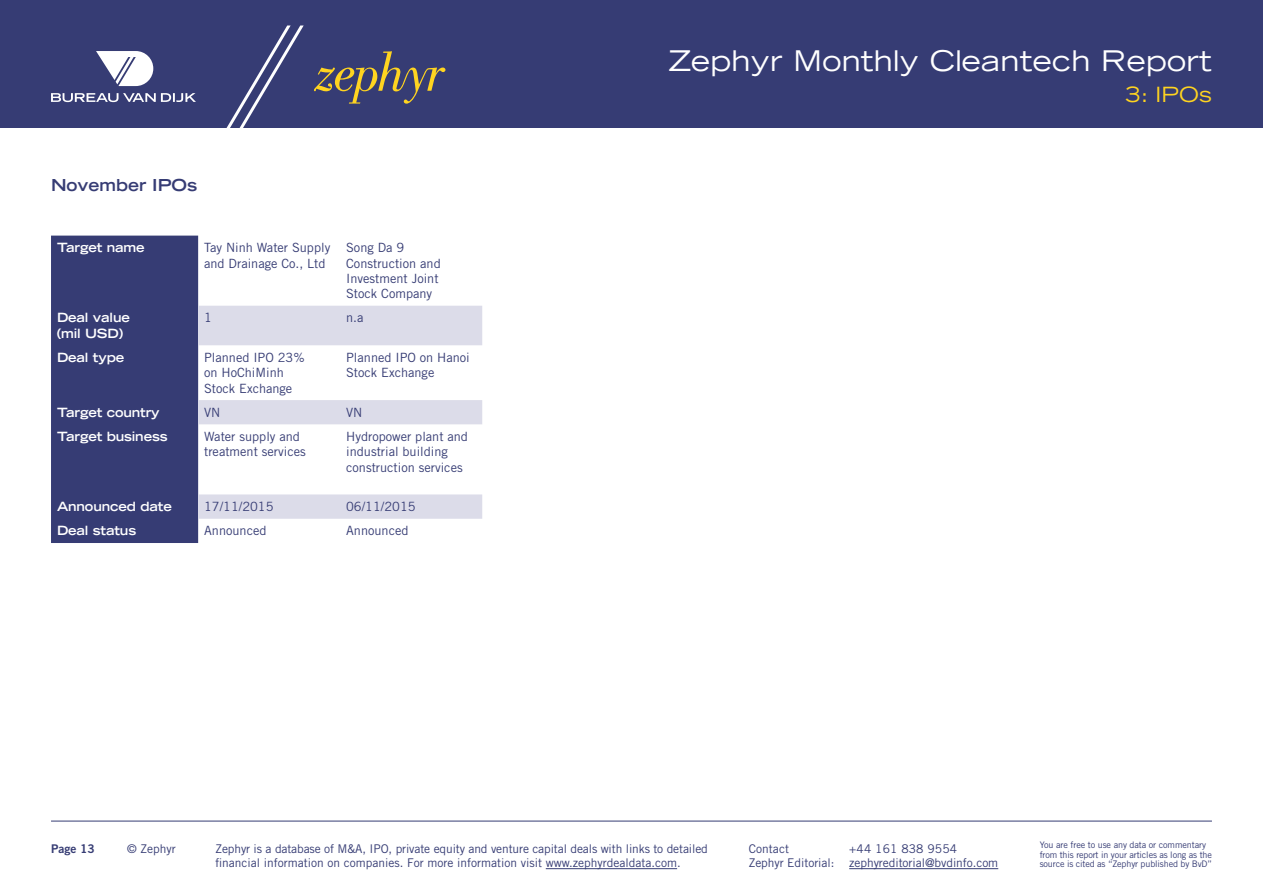
<style>
.page{position:relative;width:1263px;height:893px;background:#fff}
.page>*{position:absolute;margin:0;border:0;box-sizing:border-box;transform-origin:0 0}
.t1{font:expanded 28.5px "Trade Gothic LT Std";letter-spacing:.01em;color:#fff}
.t2{font:expanded 21px "Trade Gothic LT Std";color:#ffd420}
.t3{font:700 expanded 16.5px "Trade Gothic LT Std";color:#363c74}
.t4{font:12.75px/15.3px "Trade Gothic LT Std";color:#363c74}
.t5{font:700 expanded 12.75px/15.3px "Trade Gothic LT Std";letter-spacing:-.01em;color:#fff}
.t6{font:12px/14.4px "Trade Gothic LT Std";letter-spacing:-.005em;color:#363c74}
.t7{font:12px "Trade Gothic LT Std Bd 2";color:#363c74}
.t8{font:9px/9.9px "Trade Gothic LT Std";letter-spacing:-.015em;color:#363c74}
</style>
<div class="page">
<div style="left:0;top:0;width:1263px;height:128px;background:#363c74"></div>
<hr style="left:546px;top:868px;width:131px;height:1px;background:#363c74">
<hr style="left:849px;top:868px;width:149px;height:1px;background:#363c74">
<hr style="left:51px;top:821px;width:1161px;height:1px;background:#363c74">
<svg style="left:226px;top:26px;width:78px;height:102px"></svg>
<svg style="left:314px;top:51px;width:131px;height:53px"></svg>
<svg style="left:51px;top:51px;width:145px;height:51px"></svg>
<div style="left:51px;top:236px;width:147px;height:307px;background:#363c74"></div>
<svg style="left:198px;top:306px;width:284px;height:213px"></svg>
<p class="t3" style="left:51px;top:174px;width:148px">November IPOs</p>
<p class="t5" style="left:57px;top:240px;width:89px">Target name</p>
<p class="t4" style="left:204px;top:240px;width:128px">Tay Ninh Water Supply and Drainage Co., Ltd</p>
<p class="t4" style="left:346px;top:240px;width:96px">Song Da 9<br>Construction and<br>Investment Joint<br>Stock Company</p>
<p class="t5" style="left:57px;top:310px;width:74px">Deal value (mil USD)</p>
<p class="t4" style="left:204px;top:310px;width:9px">1</p>
<p class="t4" style="left:346px;top:310px;width:19px">n.a</p>
<p class="t5" style="left:57px;top:349px;width:69px">Deal type</p>
<p class="t4" style="left:204px;top:350px;width:102px">Planned IPO 23% on HoChiMinh<br>Stock Exchange</p>
<p class="t4" style="left:346px;top:350px;width:125px">Planned IPO on Hanoi<br>Stock Exchange</p>
<p class="t5" style="left:57px;top:404px;width:104px">Target country</p>
<p class="t4" style="left:204px;top:404px;width:18px">VN</p>
<p class="t4" style="left:346px;top:404px;width:18px">VN</p>
<p class="t5" style="left:57px;top:429px;width:112px">Target business</p>
<p class="t4" style="left:204px;top:429px;width:103px">Water supply and treatment services</p>
<p class="t4" style="left:346px;top:429px;width:123px">Hydropower plant and industrial building construction services</p>
<p class="t5" style="left:57px;top:499px;width:116px">Announced date</p>
<p class="t4" style="left:204px;top:499px;width:71px">17/11/2015</p>
<p class="t4" style="left:346px;top:499px;width:71px">06/11/2015</p>
<p class="t5" style="left:57px;top:523px;width:81px">Deal status</p>
<p class="t4" style="left:204px;top:523px;width:64px">Announced</p>
<p class="t4" style="left:346px;top:523px;width:64px">Announced</p>
<h1 class="t1" style="left:669px;top:42px;width:545px">Zephyr Monthly Cleantech Report</h1>
<h2 class="t2" style="left:1125px;top:81px;width:88px">3: IPOs</h2>
<p class="t7" style="left:51px;top:841px;width:45px">Page 13</p>
<p class="t6" style="left:127px;top:841px;width:50px">© Zephyr</p>
<p class="t6" style="left:215px;top:841px;width:494px">Zephyr is a database of M&amp;A, IPO, private equity and venture capital deals with links to detailed financial information on companies. For more information visit www.zephyrdealdata.com.</p>
<p class="t8" style="left:1040px;top:839px;width:174px">You are free to use any data or commentary from this report in your articles as long as the source is cited as “Zephyr published by BvD”</p>
<p class="t6" style="left:749px;top:841px;width:42px">Contact</p>
<p class="t6" style="left:749px;top:841px;width:251px;text-indent:100px">+44 161 838 9554<br>Zephyr Editorial: zephyreditorial@bvdinfo.com</p>
</div>
